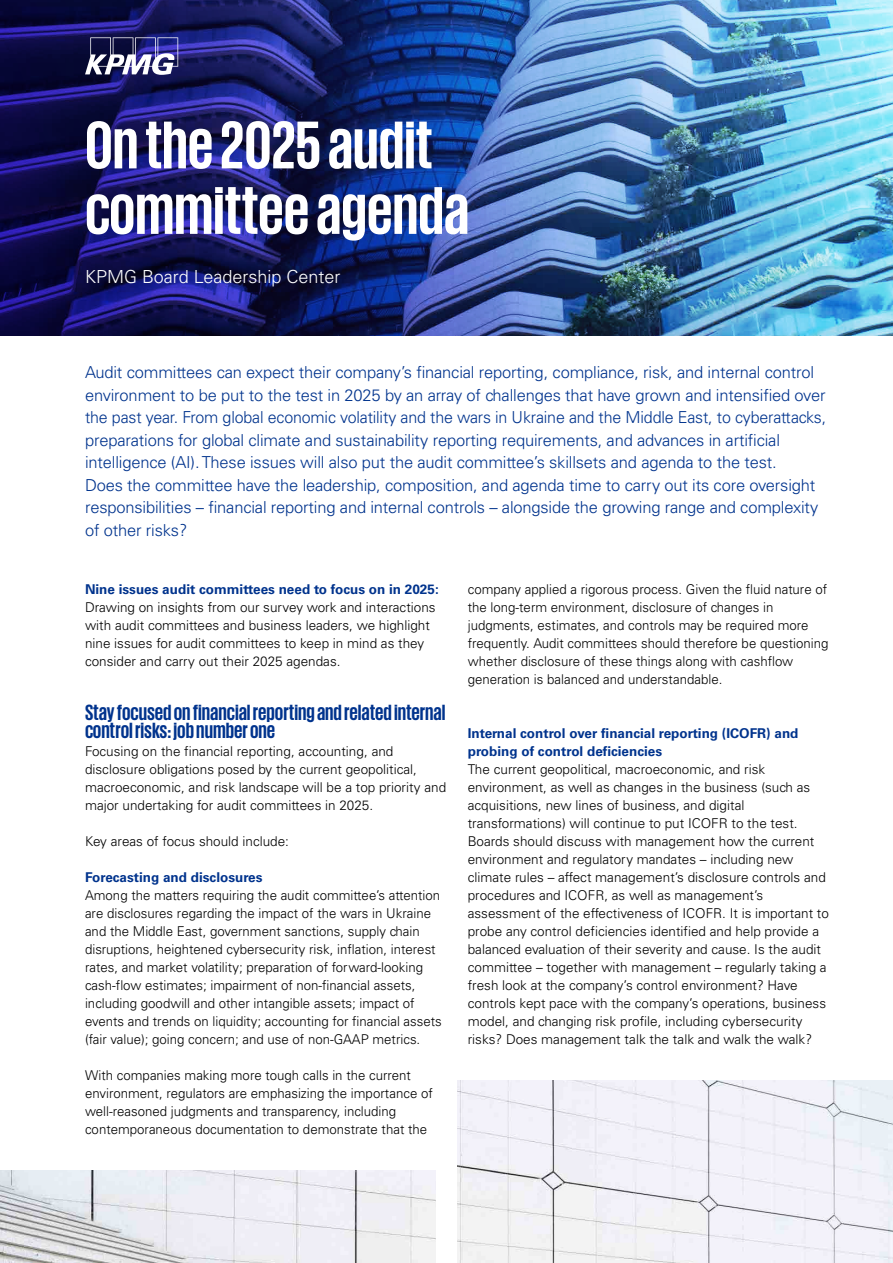
<style>
.page{position:relative;width:893px;height:1263px;background:#fff}
.page>*{position:absolute;margin:0;border:0;box-sizing:border-box;transform-origin:0 0}
.t1{font:700 69px/65.6px "KPMG";color:#fff}
.t2{font:700 22.5px/18px "KPMG";color:#00338d}
.t3{font:300 18px "Univers LT Std";color:#fff}
.t4{font:300 16.5px/22.5px "Univers LT Std";letter-spacing:-.01em;color:#00338d}
.t5{font:300 13.5px/18px "Univers LT Std";color:#000}
.t6{font:700 13.5px/18px "Univers LT Std";color:#00338d}
</style>
<div class="page">
<img style="left:0;top:0;width:893px;height:336px">
<svg style="left:85px;top:37px;width:93px;height:38px"></svg>
<img style="left:0;top:1170px;width:436px;height:93px">
<img style="left:457px;top:1080px;width:436px;height:183px">
<h1 class="t1" style="left:85px;top:110px;width:385px">On the 2025 audit committee agenda</h1>
<h3 class="t3" style="left:85px;top:266px;width:257px">KPMG Board Leadership Center</h3>
<p class="t4" style="left:85px;top:361px;width:743px">Audit committees can expect their company’s financial reporting, compliance, risk, and internal control environment to be put to the test in 2025 by an array of challenges that have grown and intensified over the past year. From global economic volatility and the wars in Ukraine and the Middle East, to cyberattacks, preparations for global climate and sustainability reporting requirements, and advances in artificial intelligence (AI). These issues will also put the audit committee’s skillsets and agenda to the test.<br>Does the committee have the leadership, composition, and agenda time to carry out its core oversight responsibilities – financial reporting and internal controls – alongside the growing range and complexity of other risks?</p>
<p class="t6" style="left:85px;top:580px;width:355px">Nine issues audit committees need to focus on in 2025:</p>
<p class="t5" style="left:85px;top:598px;width:352px">Drawing on insights from our survey work and interactions with audit committees and business leaders, we highlight nine issues for audit committees to keep in mind as they consider and carry out their 2025 agendas.</p>
<h2 class="t2" style="left:85px;top:703px;width:362px">Stay focused on financial reporting and related internal control risks: job number one</h2>
<p class="t5" style="left:85px;top:742px;width:363px">Focusing on the financial reporting, accounting, and disclosure obligations posed by the current geopolitical, macroeconomic, and risk landscape will be a top priority and major undertaking for audit committees in 2025.</p>
<p class="t5" style="left:85px;top:832px;width:206px">Key areas of focus should include:</p>
<p class="t6" style="left:85px;top:868px;width:179px">Forecasting and disclosures</p>
<p class="t5" style="left:85px;top:886px;width:358px">Among the matters requiring the audit committee’s attention are disclosures regarding the impact of the wars in Ukraine and the Middle East, government sanctions, supply chain disruptions, heightened cybersecurity risk, inflation, interest rates, and market volatility; preparation of forward-looking cash-flow estimates; impairment of non-financial assets, including goodwill and other intangible assets; impact of events and trends on liquidity; accounting for financial assets (fair value); going concern; and use of non-GAAP metrics.</p>
<p class="t5" style="left:85px;top:1066px;width:349px">With companies making more tough calls in the current environment, regulators are emphasizing the importance of well-reasoned judgments and transparency, including contemporaneous documentation to demonstrate that the</p>
<p class="t5" style="left:468px;top:580px;width:362px">company applied a rigorous process. Given the fluid nature of the long-term environment, disclosure of changes in judgments, estimates, and controls may be required more frequently. Audit committees should therefore be questioning whether disclosure of these things along with cashflow generation is balanced and understandable.</p>
<p class="t6" style="left:468px;top:724px;width:332px">Internal control over financial reporting (ICOFR) and probing of control deficiencies</p>
<p class="t5" style="left:468px;top:760px;width:363px">The current geopolitical, macroeconomic, and risk environment, as well as changes in the business (such as acquisitions, new lines of business, and digital transformations) will continue to put ICOFR to the test.<br>Boards should discuss with management how the current environment and regulatory mandates – including new climate rules – affect management’s disclosure controls and procedures and ICOFR, as well as management’s assessment of the effectiveness of ICOFR. It is important to probe any control deficiencies identified and help provide a balanced evaluation of their severity and cause. Is the audit committee – together with management – regularly taking a fresh look at the company’s control environment? Have controls kept pace with the company’s operations, business model, and changing risk profile, including cybersecurity risks? Does management talk the talk and walk the walk?</p>
</div>
